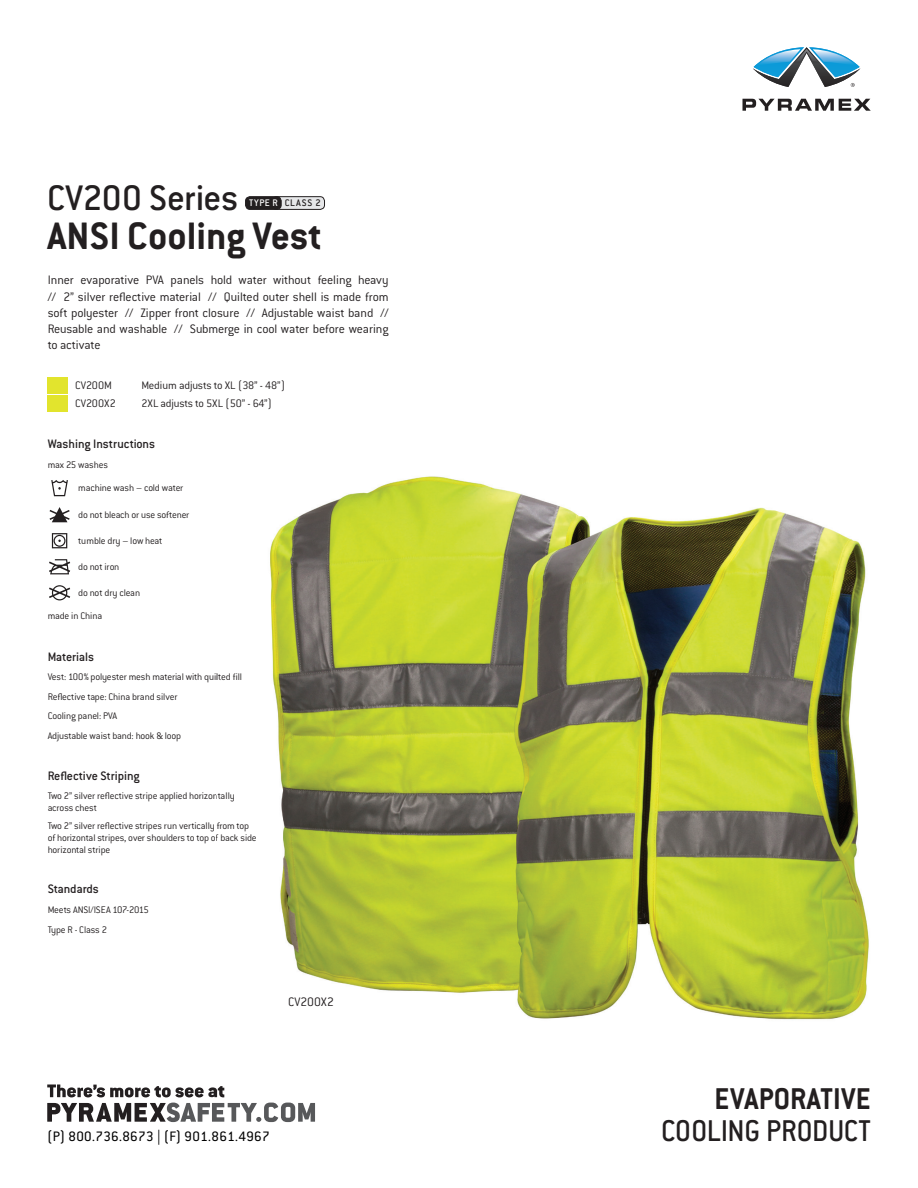
<style>
.page{position:relative;width:918px;height:1188px;background:#fff}
.page>*{position:absolute;margin:0;border:0;box-sizing:border-box;transform-origin:0 0}
.Model_Name{font:700 42px "Conduit ITC Std";color:#231f20}
.Model_Name-2{font:500 39px "Conduit ITC Std";color:#231f20}
.Model_Name-3{font:500 33px "Conduit ITC Std";letter-spacing:-.005em;color:#231f20;scale:.94 1}
.Model_Name-4{font:700 33px "Conduit ITC Std";letter-spacing:.01em;color:#231f20;scale:.94 1}
.t1{font:15px "Conduit ITC Std";letter-spacing:.025em;color:#000}
.Description___no_rul{font:300 13.5px/16.2px "Conduit ITC Std";letter-spacing:-.01em;color:#231f20;text-align:justify}
.Description___no_rul-2{font:500 13.5px "Conduit ITC Std";letter-spacing:-.01em;color:#231f20}
.Part_No{font:300 12px "Conduit ITC Std";letter-spacing:-.005em;color:#231f20}
.Part_No-2{font:300 10.5px/12px "Conduit ITC Std";letter-spacing:-.015em;color:#231f20}
.Part_No-3{font:500 10.5px "Conduit ITC Std";letter-spacing:.085em;color:#231f20}
.Part_No-4{font:500 10.5px "Conduit ITC Std";color:#fff}
</style>
<div class="page">
<svg style="left:47px;top:1085px;width:177px;height:12px"></svg>
<svg style="left:47px;top:1103px;width:268px;height:19px"></svg>
<svg style="left:742px;top:99px;width:129px;height:12px"></svg>
<svg style="left:753px;top:47px;width:108px;height:40px"></svg>
<div style="left:48px;top:377px;width:20px;height:17px;background:#e2e42d"></div>
<div style="left:48px;top:395px;width:20px;height:17px;background:#e2e42d"></div>
<svg style="left:51px;top:480px;width:17px;height:16px"></svg>
<svg style="left:50px;top:507px;width:20px;height:15px"></svg>
<svg style="left:52px;top:533px;width:15px;height:15px"></svg>
<svg style="left:49px;top:559px;width:21px;height:15px"></svg>
<svg style="left:49px;top:585px;width:21px;height:15px"></svg>
<img style="left:270px;top:476px;width:599px;height:544px">
<div style="left:272px;top:197px;width:53px;height:12px;background:#e6e7e9;border-radius:4px"></div>
<div style="left:271px;top:196px;width:54px;height:14px;border:1px solid #231f20;border-radius:4px"></div>
<div style="left:246px;top:197px;width:35px;height:12px;background:#231f20;border-radius:4px"></div>
<div style="left:245px;top:196px;width:37px;height:14px;border:1px solid #231f20;border-radius:4px"></div>
<p class="Model_Name-2" style="left:47px;top:174px;width:193px">CV200 Series</p>
<p class="Part_No-4" style="left:249px;top:197px;width:30px">TYPE R</p>
<p class="Part_No-3" style="left:285px;top:197px;width:37px">CLASS 2</p>
<p class="Model_Name" style="left:48px;top:210px;width:276px">ANSI Cooling Vest</p>
<p class="Description___no_rul" style="left:48px;top:272px;width:342px">Inner evaporative PVA panels hold water without feeling heavy // 2” silver reflective material // Quilted outer shell is made from soft polyester // Zipper front closure // Adjustable waist band // Reusable and washable // Submerge in cool water before wearing to activate</p>
<p class="Part_No" style="left:75px;top:378px;width:38px">CV200M</p>
<p class="Part_No" style="left:141px;top:378px;width:145px">Medium adjusts to XL (38” - 48”)</p>
<p class="Part_No" style="left:75px;top:396px;width:42px">CV200X2</p>
<p class="Part_No" style="left:141px;top:396px;width:132px">2XL adjusts to 5XL (50” - 64”)</p>
<p class="Description___no_rul-2" style="left:48px;top:436px;width:109px">Washing Instructions</p>
<p class="Part_No-2" style="left:48px;top:459px;width:62px">max 25 washes</p>
<p class="Part_No-2" style="left:78px;top:482px;width:107px">machine wash – cold water</p>
<p class="Part_No-2" style="left:78px;top:508px;width:113px">do not bleach or use softener</p>
<p class="Part_No-2" style="left:78px;top:534px;width:86px">tumble dry – low heat</p>
<p class="Part_No-2" style="left:78px;top:561px;width:43px">do not iron</p>
<p class="Part_No-2" style="left:78px;top:587px;width:64px">do not dry clean</p>
<p class="Part_No-2" style="left:48px;top:609px;width:56px">made in China</p>
<p class="Description___no_rul-2" style="left:48px;top:648px;width:48px">Materials</p>
<p class="Part_No-2" style="left:48px;top:671px;width:196px">Vest: 100% polyester mesh material with quilted fill</p>
<p class="Part_No-2" style="left:48px;top:690px;width:131px">Reflective tape: China brand silver</p>
<p class="Part_No-2" style="left:48px;top:710px;width:71px">Cooling panel: PVA</p>
<p class="Part_No-2" style="left:48px;top:729px;width:135px">Adjustable waist band: hook &amp; loop</p>
<p class="Description___no_rul-2" style="left:48px;top:768px;width:94px">Reflective Striping</p>
<p class="Part_No-2" style="left:48px;top:790px;width:189px">Two 2” silver reflective stripe applied horizontally across chest</p>
<p class="Part_No-2" style="left:48px;top:819px;width:211px">Two 2” silver reflective stripes run vertically from top of horizontal stripes, over shoulders to top of back side horizontal stripe</p>
<p class="Description___no_rul-2" style="left:48px;top:881px;width:53px">Standards</p>
<p class="Part_No-2" style="left:48px;top:904px;width:103px">Meets ANSI/ISEA 107-2015</p>
<p class="Part_No-2" style="left:48px;top:923px;width:61px">Type R - Class 2</p>
<p class="Description___no_rul" style="left:288px;top:994px;width:47px">CV200X2</p>
<p class="t1" style="left:47px;top:1127px;width:224px">(P) 800.736.8673 | (F) 901.861.4967</p>
<p class="Model_Name-4" style="left:715px;top:1079px;width:168px">EVAPORATIVE</p>
<p class="Model_Name-3" style="left:661px;top:1110px;width:225px">COOLING PRODUCT</p>
</div>
